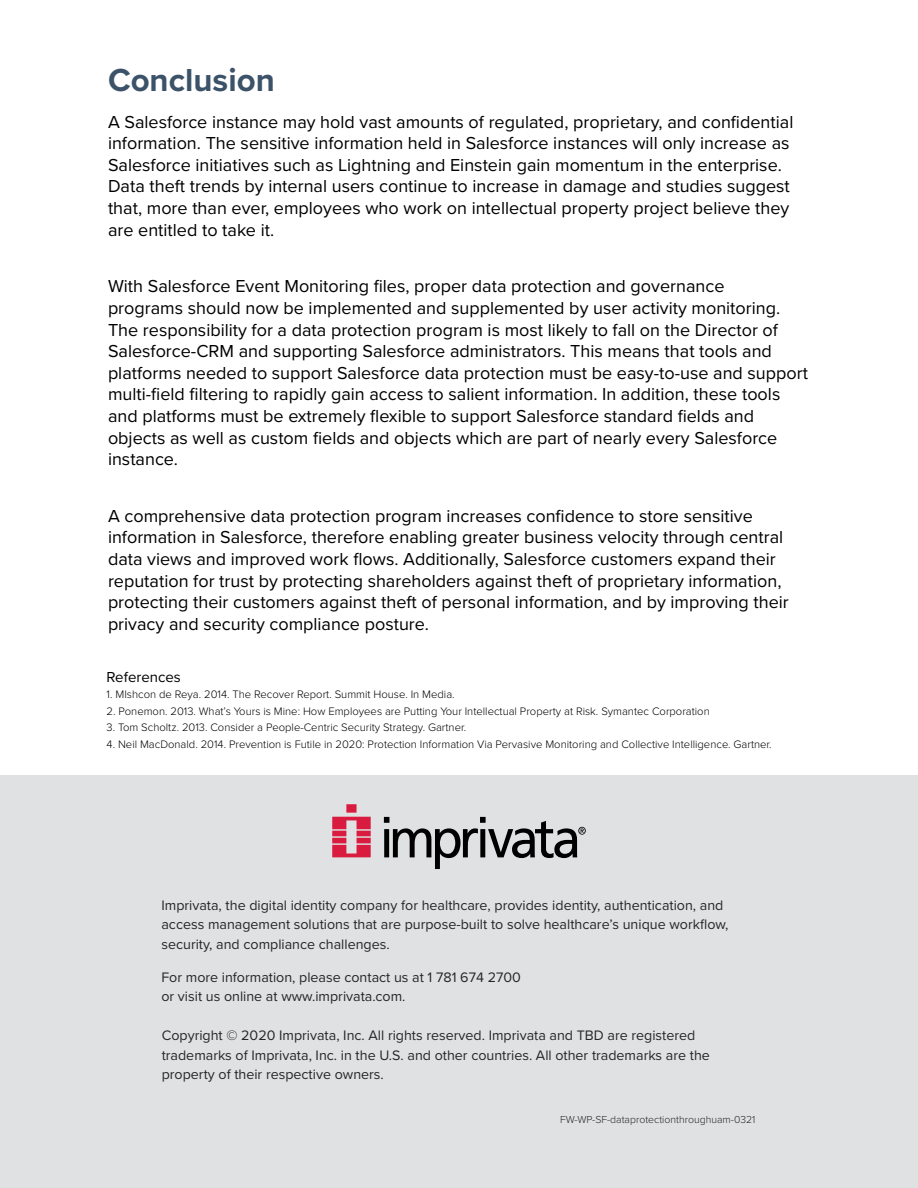
<style>
.page{position:relative;width:918px;height:1188px;background:#fff}
.page>*{position:absolute;margin:0;border:0;box-sizing:border-box;transform-origin:0 0}
.t1{font:700 33px "Proxima Nova";color:#3b5269}
.t2{font:18px/21.6px "Proxima Nova";color:#000}
.t3{font:15px "Proxima Nova";color:#000}
.t4{font:14.25px/19.5px "Proxima Nova";color:#262626}
.t5{font:300 11.25px "Proxima Nova";color:#000}
.t6{font:300 10.5px "Proxima Nova";color:#262626}
</style>
<div class="page">
<div style="left:0;top:775px;width:918px;height:413px;background:#e0e1e3"></div>
<svg style="left:332px;top:804px;width:39px;height:53px"></svg>
<svg style="left:384px;top:817px;width:202px;height:52px"></svg>
<h1 class="t1" style="left:108px;top:55px;width:168px">Conclusion</h1>
<p class="t2" style="left:108px;top:110px;width:687px">A Salesforce instance may hold vast amounts of regulated, proprietary, and confidential information. The sensitive information held in Salesforce instances will only increase as Salesforce initiatives such as Lightning and Einstein gain momentum in the enterprise.<br>Data theft trends by internal users continue to increase in damage and studies suggest that, more than ever, employees who work on intellectual property project believe they are entitled to take it.</p>
<p class="t2" style="left:108px;top:275px;width:702px">With Salesforce Event Monitoring files, proper data protection and governance<br>programs should now be implemented and supplemented by user activity monitoring.<br>The responsibility for a data protection program is most likely to fall on the Director of Salesforce-CRM and supporting Salesforce administrators. This means that tools and platforms needed to support Salesforce data protection must be easy-to-use and support multi-field filtering to rapidly gain access to salient information. In addition, these tools and platforms must be extremely flexible to support Salesforce standard fields and objects as well as custom fields and objects which are part of nearly every Salesforce instance.</p>
<p class="t2" style="left:108px;top:504px;width:682px">A comprehensive data protection program increases confidence to store sensitive information in Salesforce, therefore enabling greater business velocity through central data views and improved work flows. Additionally, Salesforce customers expand their reputation for trust by protecting shareholders against theft of proprietary information, protecting their customers against theft of personal information, and by improving their privacy and security compliance posture.</p>
<p class="t3" style="left:107px;top:666px;width:76px">References</p>
<p class="t5" style="left:107px;top:686px;width:350px">1. MIshcon de Reya. 2014. The Recover Report. Summit House. In Media.</p>
<p class="t5" style="left:107px;top:703px;width:605px">2. Ponemon. 2013. What’s Yours is Mine: How Employees are Putting Your Intellectual Property at Risk. Symantec Corporation</p>
<p class="t5" style="left:107px;top:719px;width:361px">3. Tom Scholtz. 2013. Consider a People-Centric Security Strategy. Gartner.</p>
<p class="t5" style="left:107px;top:736px;width:667px">4. Neil MacDonald. 2014. Prevention is Futile in 2020: Protection Information Via Pervasive Monitoring and Collective Intelligence. Gartner.</p>
<p class="t4" style="left:161px;top:895px;width:569px">Imprivata, the digital identity company for healthcare, provides identity, authentication, and access management solutions that are purpose-built to solve healthcare’s unique workflow, security, and compliance challenges.</p>
<p class="t4" style="left:161px;top:967px;width:361px">For more information, please contact us at 1 781 674 2700 or visit us online at www.imprivata.com.</p>
<p class="t4" style="left:162px;top:1025px;width:550px">Copyright © 2020 Imprivata, Inc. All rights reserved. Imprivata and TBD are registered trademarks of Imprivata, Inc. in the U.S. and other countries. All other trademarks are the property of their respective owners.</p>
<p class="t6" style="left:560px;top:1112px;width:197px">FW-WP-SF-dataprotectionthroughuam-0321</p>
</div>
